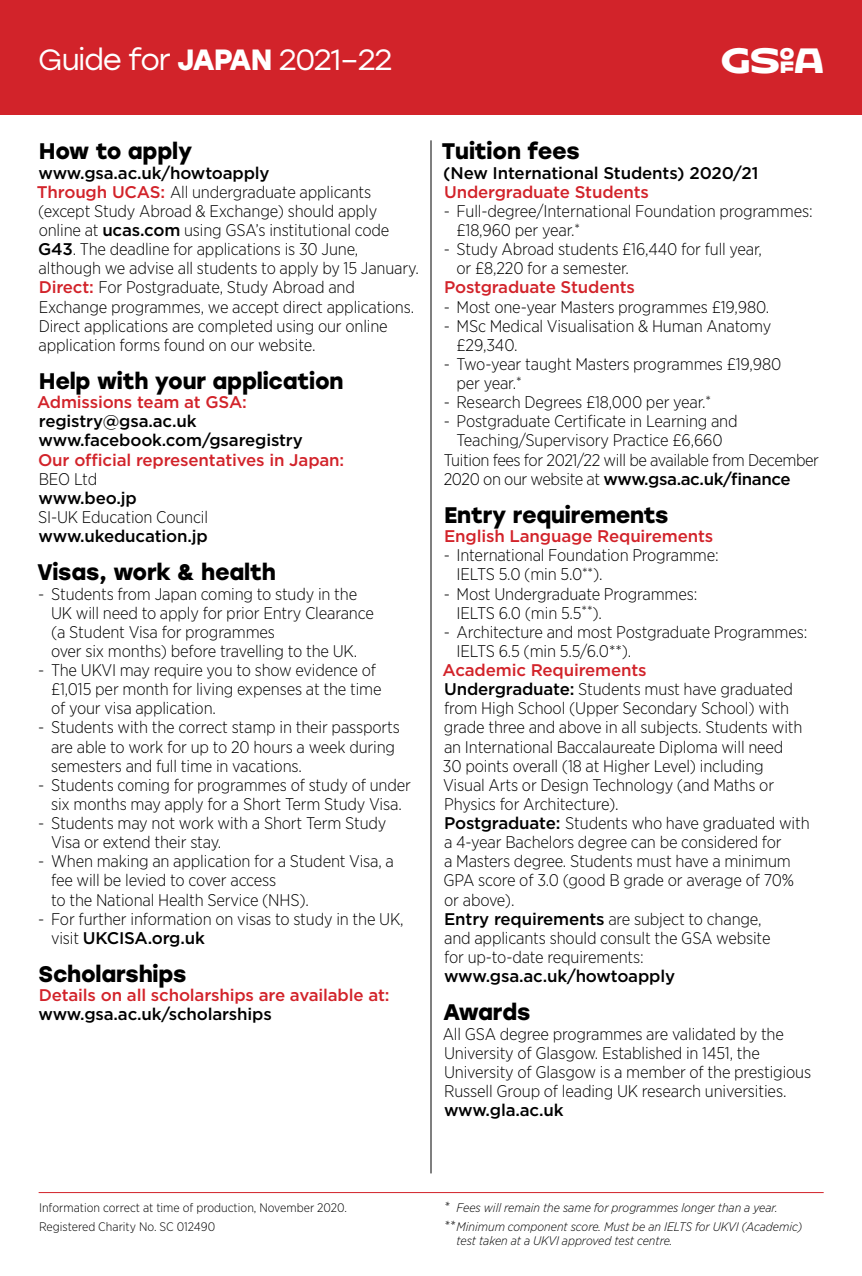
<style>
.page{position:relative;width:862px;height:1276px;background:#fff}
.page>*{position:absolute;margin:0;border:0;box-sizing:border-box;transform-origin:0 0}
.t1{font:29.25px "Stolzl";letter-spacing:-.04em;color:#fff}
.t2{font:29.25px "Hothouse";color:#fff}
.t3{font:700 22.5px "Stolzl";letter-spacing:-.01em;color:#000}
.t4{font:300 16.88px/19.1px "Gotham Narrow";letter-spacing:-.01em;color:#000}
.t5{font:500 16.88px/19.1px "Gotham";letter-spacing:-.01em;color:#000}
.t6{font:500 16.88px "Gotham";letter-spacing:-.01em;color:#d2232a}
.t7{font:italic 300 12.38px/19.1px "Gotham Narrow";color:#000}
.t8{font:300 12.38px/19.1px "Gotham Narrow";color:#000}
.s1{font-weight:700}
.s2{font-family:"Gotham";font-weight:500;color:#d2232a}
.s3{font-family:"Gotham";font-weight:500}
.s4{font-family:"Gotham Narrow";font-weight:300}
.s5{font-size:14.62px}
</style>
<div class="page">
<div style="left:0;top:0;width:861px;height:115px;background:#d2232a"></div>
<hr style="left:39px;top:1192px;width:784px;height:1px;background:#d2232a">
<hr style="left:430px;top:140px;width:1px;height:1033px;background:#000">
<h1 class="t1" style="left:38px;top:40px;width:355px">Guide for <span class="s1">JAPAN</span> 2021–22</h1>
<h1 class="t2" style="left:720px;top:42px;width:104px">∂</h1>
<h2 class="t3" style="left:39px;top:135px;width:155px">How to apply</h2>
<p class="t5" style="left:39px;top:163px;width:232px">www.gsa.ac.uk/howtoapply</p>
<p class="t4" style="left:37px;top:182px;width:383px"><span class="s2">Through UCAS:</span> All undergraduate applicants (except Study Abroad &amp; Exchange) should apply online at <span class="s3">ucas.com</span> using GSA’s institutional code <span class="s3">G43</span>. The deadline for applications is 30 June, although we advise all students to apply by 15 January.<br><span class="s2">Direct:</span> For Postgraduate, Study Abroad and Exchange programmes, we accept direct applications.<br>Direct applications are completed using our online application forms found on our website.</p>
<h2 class="t3" style="left:39px;top:365px;width:306px">Help with your application</h2>
<p class="t6" style="left:37px;top:391px;width:211px">Admissions team at GSA:</p>
<p class="t5" style="left:39px;top:411px;width:265px">registry@gsa.ac.uk www.facebook.com/gsaregistry</p>
<p class="t6" style="left:38px;top:448px;width:307px">Our official representatives in Japan:</p>
<p class="t4" style="left:39px;top:469px;width:60px">BEO Ltd</p>
<p class="t5" style="left:39px;top:488px;width:100px">www.beo.jp</p>
<p class="t4" style="left:38px;top:507px;width:171px">SI-UK Education Council</p>
<p class="t5" style="left:39px;top:526px;width:171px">www.ukeducation.jp</p>
<h2 class="t3" style="left:37px;top:556px;width:240px">Visas, work &amp; health</h2>
<p class="t4" style="left:51px;top:583px;width:324px;text-indent:-13px">- Students from Japan coming to study in the UK will need to apply for prior Entry Clearance (a Student Visa for programmes<br>over six months) before travelling to the UK.</p>
<p class="t4" style="left:51px;top:660px;width:332px;text-indent:-13px">- The UKVI may require you to show evidence of £1,015 per month for living expenses at the time of your visa application.</p>
<p class="t4" style="left:51px;top:717px;width:350px;text-indent:-13px">- Students with the correct stamp in their passports are able to work for up to 20 hours a week during semesters and full time in vacations.</p>
<p class="t4" style="left:38px;top:775px;width:374px;text-align:center">- Students coming for programmes of study of under six months may apply for a Short Term Study Visa.</p>
<p class="t4" style="left:51px;top:813px;width:337px;text-indent:-13px">- Students may not work with a Short Term Study<br>Visa or extend their stay.</p>
<p class="t4" style="left:51px;top:851px;width:344px;text-indent:-13px">- When making an application for a Student Visa, a fee will be levied to cover access<br>to the National Health Service (NHS).</p>
<p class="t4" style="left:38px;top:908px;width:366px">- For further information on visas to study in the UK,</p>
<p class="t5" style="left:51px;top:928px;width:155px"><span class="s4">visit</span> UKCISA.org.uk</p>
<h2 class="t3" style="left:39px;top:958px;width:149px">Scholarships</h2>
<p class="t6" style="left:39px;top:984px;width:352px">Details on all scholarships are available at:</p>
<p class="t5" style="left:39px;top:1004px;width:235px">www.gsa.ac.uk/scholarships</p>
<h2 class="t3" style="left:441px;top:135px;width:139px">Tuition fees</h2>
<p class="t5" style="left:443px;top:163px;width:316px">(New International Students) 2020/21</p>
<p class="t6" style="left:444px;top:181px;width:206px">Undergraduate Students</p>
<p class="t4" style="left:456px;top:201px;width:357px;text-indent:-13px">- Full-degree/International Foundation programmes: £18,960 per year.<span class="s5">*</span></p>
<p class="t4" style="left:456px;top:239px;width:307px;text-indent:-13px">- Study Abroad students £16,440 for full year, or £8,220 for a semester.</p>
<p class="t6" style="left:444px;top:276px;width:192px">Postgraduate Students</p>
<p class="t4" style="left:443px;top:297px;width:327px">- Most one-year Masters programmes £19,980.</p>
<p class="t4" style="left:456px;top:316px;width:316px;text-indent:-13px">- MSc Medical Visualisation &amp; Human Anatomy £29,340.</p>
<p class="t4" style="left:456px;top:354px;width:326px;text-indent:-13px">- Two-year taught Masters programmes £19,980 per year.<span class="s5">*</span></p>
<p class="t4" style="left:443px;top:392px;width:269px">- Research Degrees £18,000 per year.<span class="s5">*</span></p>
<p class="t4" style="left:443px;top:411px;width:295px">- Postgraduate Certificate in Learning and</p>
<p class="t4" style="left:456px;top:430px;width:267px">Teaching/Supervisory Practice £6,660</p>
<p class="t4" style="left:443px;top:450px;width:376px">Tuition fees for 2021/22 will be available from December</p>
<p class="t5" style="left:443px;top:469px;width:348px"><span class="s4">2020 on our website at</span> www.gsa.ac.uk/finance</p>
<h2 class="t3" style="left:444px;top:499px;width:226px">Entry requirements</h2>
<p class="t6" style="left:444px;top:525px;width:270px">English Language Requirements</p>
<p class="t4" style="left:456px;top:545px;width:264px;text-indent:-13px">- International Foundation Programme:<br>IELTS 5.0 (min 5.0<span class="s5">**</span>).</p>
<p class="t4" style="left:456px;top:583px;width:242px;text-indent:-13px">- Most Undergraduate Programmes:<br>IELTS 6.0 (min 5.5<span class="s5">**</span>).</p>
<p class="t4" style="left:456px;top:622px;width:352px;text-indent:-13px">- Architecture and most Postgraduate Programmes:<br>IELTS 6.5 (min 5.5/6.0**).</p>
<p class="t6" style="left:442px;top:659px;width:205px">Academic Requirements</p>
<p class="t4" style="left:442px;top:679px;width:368px"><span class="s3">Undergraduate:</span> Students must have graduated from High School (Upper Secondary School) with grade three and above in all subjects. Students with an International Baccalaureate Diploma will need<br>30 points overall (18 at Higher Level) including<br>Visual Arts or Design Technology (and Maths or Physics for Architecture).<br><span class="s3">Postgraduate:</span> Students who have graduated with a 4-year Bachelors degree can be considered for<br>a Masters degree. Students must have a minimum GPA score of 3.0 (good B grade or average of 70% or above).<br><span class="s3">Entry requirements</span> are subject to change,<br>and applicants should consult the GSA website<br>for up-to-date requirements:</p>
<p class="t5" style="left:444px;top:966px;width:232px">www.gsa.ac.uk/howtoapply</p>
<h2 class="t3" style="left:443px;top:996px;width:89px">Awards</h2>
<p class="t4" style="left:442px;top:1023px;width:370px">All GSA degree programmes are validated by the University of Glasgow. Established in 1451, the University of Glasgow is a member of the prestigious Russell Group of leading UK research universities.</p>
<p class="t5" style="left:444px;top:1100px;width:121px">www.gla.ac.uk</p>
<p class="t8" style="left:39px;top:1197px;width:309px">Information correct at time of production, November 2020.<br>Registered Charity No. SC 012490</p>
<p class="t7" style="left:443px;top:1197px;width:360px"><span class="s5">*</span> Fees will remain the same for programmes longer than a year. <span class="s5">**</span>Minimum component score. Must be an IELTS for UKVI (Academic)</p>
<p class="t7" style="left:456px;top:1231px;width:217px">test taken at a UKVI approved test centre.</p>
</div>
